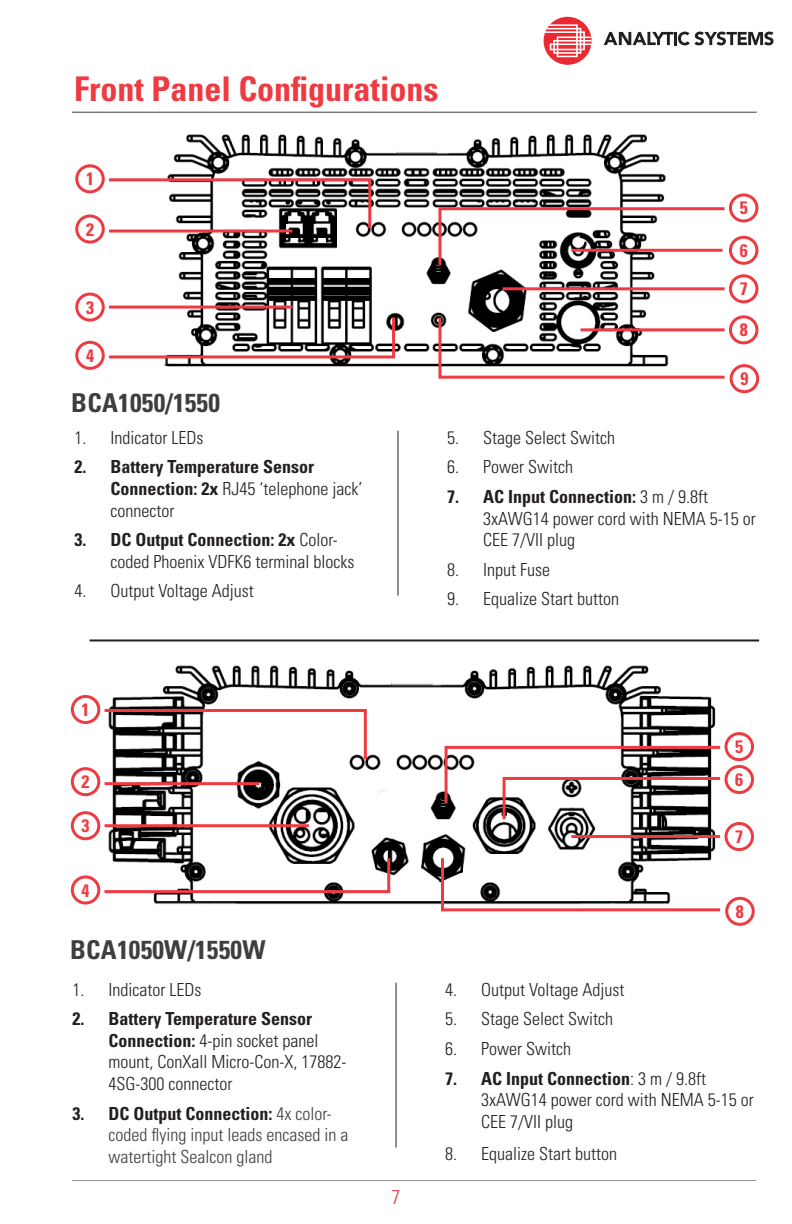
<style>
.page{position:relative;width:792px;height:1224px;background:#fff}
.page>*{position:absolute;margin:0;border:0;box-sizing:border-box;transform-origin:0 0}
.inside_headings{font:700 condensed 34px "Univers LT Std";color:#ee3a41}
.inside_sub-heading{font:700 condensed 26px "Univers LT Std";letter-spacing:.01em;color:#3e3e3f}
.t1{font:300 condensed 20px "Univers LT Std";color:#ee3a41}
.t2{font:300 condensed 18px/21.6px "Univers LT Std";color:#231f20}
.t3{font:300 condensed 18px/21.6px "Univers LT Std";color:#3e3e3f}
.t4{font:700 condensed 18px/21.6px "Univers LT Std";color:#231f20}
.table_heading{font:700 condensed 18px "Univers LT Std";color:#ee3a41}
.s1{font-weight:300}
.s2{font-weight:700}
.s3{font-weight:700;color:#231f20}
</style>
<div class="page">
<svg style="left:604px;top:32px;width:170px;height:13px"></svg>
<div style="left:544px;top:17px;width:48px;height:48px;background:#ea2932;border-radius:50%"></div>
<svg style="left:545px;top:24px;width:47px;height:33px"></svg>
<hr style="left:72px;top:1180px;width:684px;height:1px;background:#939598">
<hr style="left:72px;top:112px;width:685px;height:1px;background:#3e3e3f">
<hr style="left:397px;top:431px;width:1px;height:165px;background:#231f20">
<img style="left:162px;top:134px;width:510px;height:233px">
<svg style="left:437px;top:206px;width:288px;height:62px"></svg>
<hr style="left:571px;top:249px;width:151px;height:3px;background:#ee3a41">
<div style="left:75px;top:164px;width:30px;height:29px;border:3px solid #ee3a41;border-radius:50%"></div>
<svg style="left:109px;top:177px;width:264px;height:54px"></svg>
<svg style="left:109px;top:315px;width:288px;height:45px"></svg>
<hr style="left:109px;top:306px;width:183px;height:3px;background:#ee3a41">
<hr style="left:109px;top:230px;width:183px;height:3px;background:#ee3a41">
<div style="left:75px;top:214px;width:30px;height:30px;border:3px solid #ee3a41;border-radius:50%"></div>
<div style="left:75px;top:293px;width:30px;height:29px;border:3px solid #ee3a41;border-radius:50%"></div>
<div style="left:75px;top:341px;width:30px;height:29px;border:3px solid #ee3a41;border-radius:50%"></div>
<div style="left:729px;top:193px;width:29px;height:29px;border:3px solid #ee3a41;border-radius:50%"></div>
<div style="left:729px;top:236px;width:29px;height:29px;border:3px solid #ee3a41;border-radius:50%"></div>
<div style="left:729px;top:315px;width:29px;height:29px;border:3px solid #ee3a41;border-radius:50%"></div>
<svg style="left:437px;top:315px;width:288px;height:64px"></svg>
<div style="left:730px;top:364px;width:29px;height:29px;border:3px solid #ee3a41;border-radius:50%"></div>
<hr style="left:503px;top:287px;width:222px;height:3px;background:#ee3a41">
<div style="left:729px;top:274px;width:29px;height:29px;border:3px solid #ee3a41;border-radius:50%"></div>
<img style="left:105px;top:665px;width:611px;height:240px">
<hr style="left:571px;top:835px;width:149px;height:3px;background:#ee3a41">
<div style="left:71px;top:695px;width:29px;height:29px;border:3px solid #ee3a41;border-radius:50%"></div>
<svg style="left:104px;top:708px;width:264px;height:54px"></svg>
<svg style="left:104px;top:855px;width:288px;height:40px"></svg>
<hr style="left:105px;top:824px;width:204px;height:3px;background:#ee3a41">
<hr style="left:105px;top:782px;width:155px;height:3px;background:#ee3a41">
<div style="left:71px;top:767px;width:29px;height:29px;border:3px solid #ee3a41;border-radius:50%"></div>
<div style="left:71px;top:811px;width:29px;height:29px;border:3px solid #ee3a41;border-radius:50%"></div>
<div style="left:71px;top:875px;width:29px;height:30px;border:3px solid #ee3a41;border-radius:50%"></div>
<div style="left:725px;top:732px;width:29px;height:29px;border:3px solid #ee3a41;border-radius:50%"></div>
<div style="left:725px;top:822px;width:29px;height:29px;border:3px solid #ee3a41;border-radius:50%"></div>
<svg style="left:440px;top:855px;width:281px;height:57px"></svg>
<div style="left:725px;top:897px;width:30px;height:29px;border:3px solid #ee3a41;border-radius:50%"></div>
<div style="left:725px;top:765px;width:29px;height:29px;border:3px solid #ee3a41;border-radius:50%"></div>
<hr style="left:396px;top:983px;width:1px;height:165px;background:#231f20">
<svg style="left:443px;top:744px;width:278px;height:78px"></svg>
<hr style="left:90px;top:639px;width:669px;height:2px;background:#231f20">
<p class="inside_headings" style="left:74px;top:68px;width:366px">Front Panel Configurations</p>
<p class="table_heading" style="left:86px;top:168px;width:9px">1</p>
<p class="table_heading" style="left:86px;top:218px;width:9px">2</p>
<p class="table_heading" style="left:86px;top:296px;width:9px">3</p>
<p class="table_heading" style="left:86px;top:344px;width:9px">4</p>
<p class="inside_sub-heading" style="left:71px;top:387px;width:150px">BCA1050/1550</p>
<p class="t2" style="left:74px;top:427px;width:130px">1. Indicator LEDs</p>
<p class="t4" style="left:110px;top:456px;width:253px;text-indent:-36px">2. Battery Temperature Sensor<br>Connection: 2x <span class="s1">RJ45 ‘telephone jack’ connector</span></p>
<p class="t2" style="left:110px;top:529px;width:245px;text-indent:-36px"><span class="s2">3. DC Output Connection: 2x</span> Color&shy;coded Phoenix VDFK6 terminal blocks</p>
<p class="t2" style="left:74px;top:580px;width:181px">4. Output Voltage Adjust</p>
<p class="table_heading" style="left:740px;top:197px;width:9px">5</p>
<p class="table_heading" style="left:740px;top:239px;width:9px">6</p>
<p class="table_heading" style="left:740px;top:278px;width:9px">7</p>
<p class="table_heading" style="left:740px;top:319px;width:9px">8</p>
<p class="table_heading" style="left:740px;top:368px;width:9px">9</p>
<p class="t2" style="left:447px;top:427px;width:169px">5. Stage Select Switch</p>
<p class="t2" style="left:447px;top:456px;width:127px">6. Power Switch</p>
<p class="t2" style="left:483px;top:486px;width:274px;text-indent:-36px"><span class="s2">7. AC Input Connection:</span> 3 m / 9.8ft<br>3xAWG14 power cord with NEMA 5-15 or<br>CEE 7/VII plug</p>
<p class="t2" style="left:447px;top:559px;width:104px">8. Input Fuse</p>
<p class="t2" style="left:447px;top:588px;width:173px">9. Equalize Start button</p>
<p class="table_heading" style="left:82px;top:699px;width:9px">1</p>
<p class="table_heading" style="left:82px;top:771px;width:9px">2</p>
<p class="table_heading" style="left:82px;top:815px;width:9px">3</p>
<p class="table_heading" style="left:82px;top:879px;width:9px">4</p>
<p class="inside_sub-heading" style="left:70px;top:934px;width:197px">BCA1050W/1550W</p>
<p class="t2" style="left:73px;top:979px;width:130px">1. Indicator LEDs</p>
<p class="t2" style="left:109px;top:1008px;width:239px;text-indent:-36px"><span class="s2">2. Battery Temperature Sensor<br>Connection:</span> 4-pin socket panel mount, ConXall Micro-Con-X, 17882-<br>4SG-300 connector</p>
<p class="t3" style="left:109px;top:1103px;width:241px;text-indent:-36px"><span class="s3">3. DC Output Connection:</span> 4x color&shy;coded flying input leads encased in a watertight Sealcon gland</p>
<p class="t1" style="left:392px;top:1185px;width:10px">7</p>
<p class="table_heading" style="left:735px;top:736px;width:9px">5</p>
<p class="table_heading" style="left:735px;top:769px;width:9px">6</p>
<p class="table_heading" style="left:735px;top:826px;width:9px">7</p>
<p class="table_heading" style="left:736px;top:900px;width:9px">8</p>
<p class="t2" style="left:445px;top:979px;width:181px">4. Output Voltage Adjust</p>
<p class="t2" style="left:445px;top:1008px;width:169px">5. Stage Select Switch</p>
<p class="t2" style="left:445px;top:1038px;width:127px">6. Power Switch</p>
<p class="t2" style="left:481px;top:1067px;width:274px;text-indent:-36px"><span class="s2">7. AC Input Connection</span>: 3 m / 9.8ft<br>3xAWG14 power cord with NEMA 5-15 or<br>CEE 7/VII plug</p>
<p class="t2" style="left:445px;top:1143px;width:173px">8. Equalize Start button</p>
</div>
